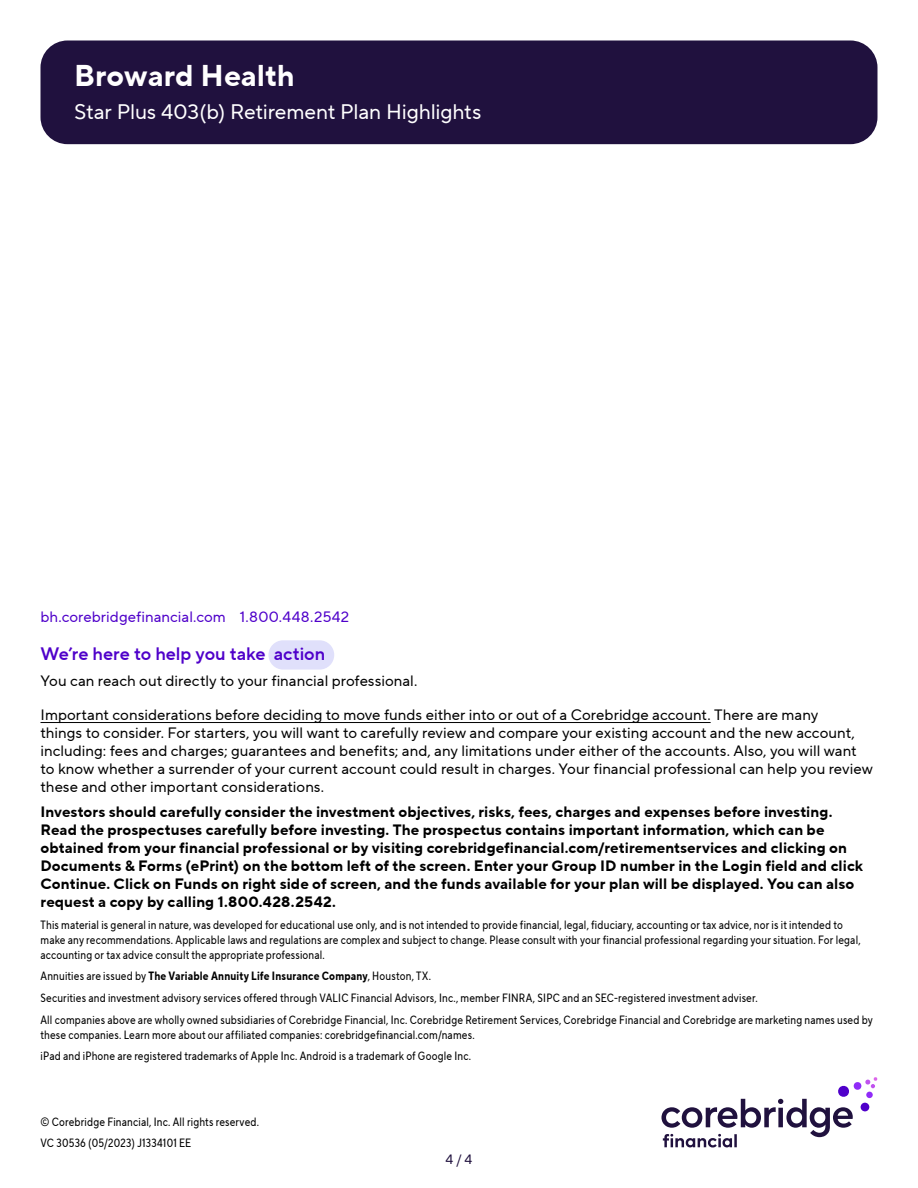
<style>
.page{position:relative;width:918px;height:1188px;background:#fff}
.page>*{position:absolute;margin:0;border:0;box-sizing:border-box;transform-origin:0 0}
.t1{font:700 30px "Lymkvy TT Norms Pro";color:#fff}
.t2{font:21px "Cnbtkx TT Norms Pro";letter-spacing:-.01em;color:#fff}
.t3{font:18px "Gycqdv TT Norms Pro Dm Bd";color:#4f00ca}
.t4{font:700 15px/18px "Tnsclm TT Norms Pro";letter-spacing:.005em;color:#000}
.t5{font:15px/18px "Dhrlrg TT Norms Pro";color:#000}
.t6{font:15px "Cnbtkx TT Norms Pro";color:#000}
.t7{font:15px "Cnbtkx TT Norms Pro";letter-spacing:.005em;color:#4f00ca}
.t8{font:700 15px "Lymkvy TT Norms Pro";letter-spacing:.01em;color:#000}
.t9{font:13.5px "Cnbtkx TT Norms Pro";color:#20113e}
.t10{font:12px/21.8px "Fscjxw TT Norms Pro Cond";letter-spacing:.015em;color:#000}
.t11{font:700 12px "Gbbllx TT Norms Pro Cond";letter-spacing:.015em;color:#000}
.s1{font-family:"Dhrlrg TT Norms Pro"}
.s2{font-family:"Fscjxw TT Norms Pro Cond";font-weight:400}
</style>
<div class="page">
<div style="left:268px;top:640px;width:66px;height:30px;background:#e0e0fb;border-radius:15px"></div>
<hr style="left:40px;top:722px;width:671px;height:1px;background:#000">
<div style="left:40px;top:40px;width:838px;height:104px;background:#20113e;border-radius:27px"></div>
<svg style="left:662px;top:1077px;width:216px;height:70px"></svg>
<div style="left:860px;top:1103px;width:9px;height:9px;background:#4f00ca;border-radius:50%"></div>
<h1 class="t1" style="left:74px;top:54px;width:222px">Broward Health</h1>
<h2 class="t2" style="left:74px;top:97px;width:409px">Star Plus 403(b) Retirement Plan Highlights</h2>
<p class="t7" style="left:40px;top:606px;width:310px">bh.corebridgefinancial.com <span class="s1">1.800.448.2542</span></p>
<h3 class="t3" style="left:40px;top:640px;width:286px">We’re here to help you take action</h3>
<p class="t6" style="left:40px;top:670px;width:378px">You can reach out directly to your financial professional.</p>
<p class="t6" style="left:40px;top:704px;width:779px">Important considerations before deciding to move funds either into or out of a Corebridge account. There are many</p>
<p class="t5" style="left:40px;top:724px;width:834px">things to consider. For starters, you will want to carefully review and compare your existing account and the new account, including: fees and charges; guarantees and benefits; and, any limitations under either of the accounts. Also, you will want to know whether a surrender of your current account could result in charges. Your financial professional can help you review</p>
<p class="t6" style="left:40px;top:776px;width:285px">these and other important considerations.</p>
<p class="t4" style="left:40px;top:803px;width:824px">Investors should carefully consider the investment objectives, risks, fees, charges and expenses before investing.<br>Read the prospectuses carefully before investing. The prospectus contains important information, which can be obtained from your financial professional or by visiting corebridgefinancial.com/retirementservices and clicking on Documents &amp; Forms (ePrint) on the bottom left of the screen. Enter your Group ID number in the Login field and click Continue. Click on Funds on right side of screen, and the funds available for your plan will be displayed. You can also</p>
<p class="t8" style="left:41px;top:890px;width:297px">request a copy by calling 1.800.428.2542.</p>
<p class="t10" style="left:40px;top:917px;width:822px;line-height:15px">This material is general in nature, was developed for educational use only, and is not intended to provide financial, legal, fiduciary, accounting or tax advice, nor is it intended to make any recommendations. Applicable laws and regulations are complex and subject to change. Please consult with your financial professional regarding your situation. For legal, accounting or tax advice consult the appropriate professional.</p>
<p class="t11" style="left:40px;top:967px;width:392px"><span class="s2">Annuities are issued by</span> The Variable Annuity Life Insurance Company<span class="s2">, Houston, TX.</span></p>
<p class="t10" style="left:40px;top:987px;width:834px">Securities and investment advisory services offered through VALIC Financial Advisors, Inc., member FINRA, SIPC and an SEC-registered investment adviser.<br>All companies above are wholly owned subsidiaries of Corebridge Financial, Inc. Corebridge Retirement Services, Corebridge Financial and Corebridge are marketing names used by</p>
<p class="t10" style="left:40px;top:1024px;width:436px">these companies. Learn more about our affiliated companies: corebridgefinancial.com/names. iPad and iPhone are registered trademarks of Apple Inc. Android is a trademark of Google Inc.</p>
<p class="t10" style="left:40px;top:1111px;width:220px">© Corebridge Financial, Inc. All rights reserved.<br>VC 30536 (05/2023) J1334101 EE</p>
<p class="t9" style="left:445px;top:1149px;width:29px">4 / 4</p>
</div>
